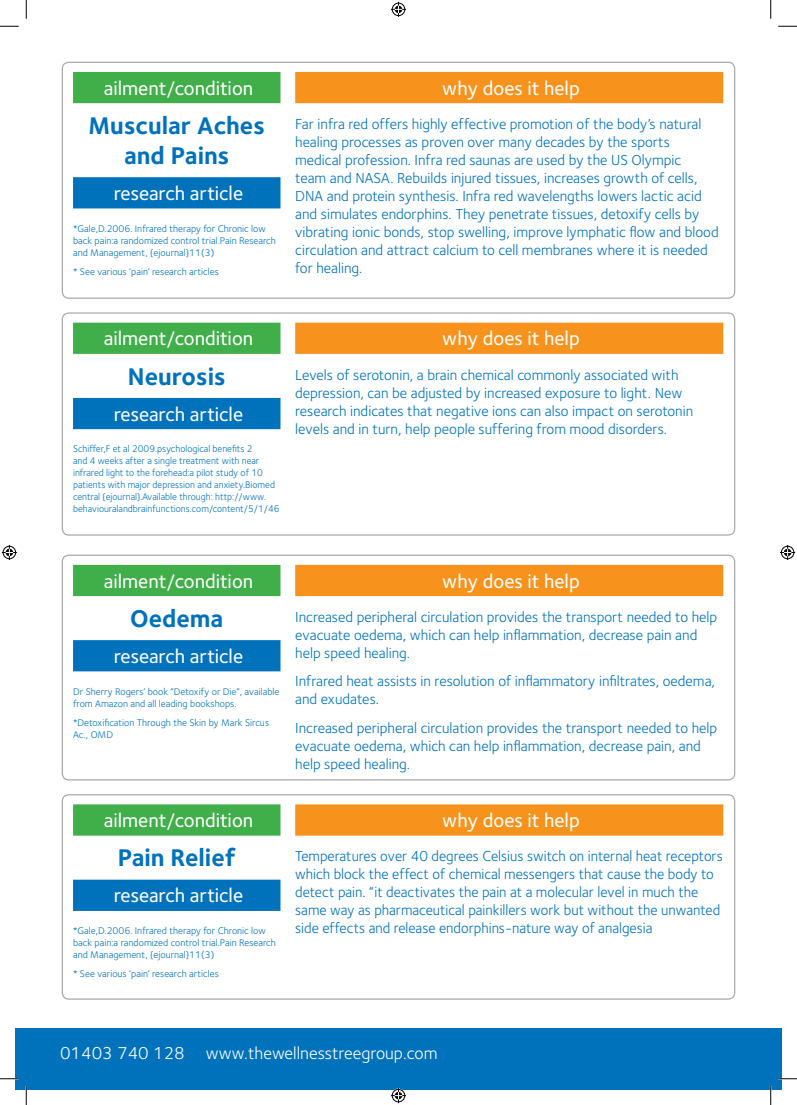
<style>
.page{position:relative;width:797px;height:1105px;background:#fff}
.page>*{position:absolute;margin:0;border:0;box-sizing:border-box;transform-origin:0 0}
.t1{font:700 25px/30px "Foundry Sterling";color:#0072bc;text-align:center}
.t2{font:500 20px "Foundry Sterling";color:#fff}
.t3{font:17.5px "Foundry Sterling";color:#fff}
.t4{font:15px/18px "Foundry Sterling";color:#0072bc}
.t5{font:10px/12px "Foundry Sterling";color:#0072bc}
.s1{font-size:17.75px}
</style>
<div class="page">
<div style="left:16px;top:1028px;width:754px;height:61px;background:#0072bc"></div>
<div style="left:770px;top:1028px;width:11px;height:61px;background:#0072bc"></div>
<div style="left:73px;top:72px;width:207px;height:31px;background:#40ae49"></div>
<div style="left:73px;top:177px;width:207px;height:31px;background:#0072bc"></div>
<div style="left:295px;top:72px;width:428px;height:31px;background:#f7931d"></div>
<div style="left:62px;top:62px;width:673px;height:237px;border:1px solid #a8a9ad;border-radius:6px"></div>
<div style="left:73px;top:323px;width:207px;height:31px;background:#40ae49"></div>
<div style="left:73px;top:398px;width:207px;height:31px;background:#0072bc"></div>
<div style="left:295px;top:323px;width:428px;height:31px;background:#f7931d"></div>
<div style="left:62px;top:312px;width:673px;height:224px;border:1px solid #a8a9ad;border-radius:6px"></div>
<div style="left:73px;top:565px;width:207px;height:31px;background:#40ae49"></div>
<div style="left:73px;top:640px;width:207px;height:31px;background:#0072bc"></div>
<div style="left:295px;top:565px;width:428px;height:31px;background:#f7931d"></div>
<div style="left:62px;top:555px;width:673px;height:225px;border:1px solid #a8a9ad;border-radius:6px"></div>
<div style="left:73px;top:804px;width:207px;height:32px;background:#40ae49"></div>
<div style="left:73px;top:880px;width:207px;height:31px;background:#0072bc"></div>
<div style="left:295px;top:804px;width:428px;height:32px;background:#f7931d"></div>
<div style="left:62px;top:794px;width:673px;height:206px;border:1px solid #a8a9ad;border-radius:6px"></div>
<svg style="left:0;top:25px;width:19px;height:2px"></svg>
<svg style="left:778px;top:25px;width:19px;height:2px"></svg>
<svg style="left:0;top:1078px;width:19px;height:1px"></svg>
<svg style="left:778px;top:1078px;width:19px;height:1px"></svg>
<svg style="left:25px;top:0;width:2px;height:19px"></svg>
<svg style="left:25px;top:1086px;width:2px;height:19px"></svg>
<svg style="left:770px;top:0;width:1px;height:19px"></svg>
<svg style="left:770px;top:1086px;width:1px;height:19px"></svg>
<svg style="left:391px;top:2px;width:15px;height:15px"></svg>
<svg style="left:391px;top:1088px;width:15px;height:15px"></svg>
<svg style="left:2px;top:545px;width:15px;height:15px"></svg>
<svg style="left:780px;top:545px;width:15px;height:15px"></svg>
<h2 class="t2" style="left:104px;top:76px;width:151px">ailment/condition</h2>
<h1 class="t1" style="left:89px;top:110px;width:178px">Muscular Aches and Pains</h1>
<h2 class="t2" style="left:114px;top:182px;width:131px">research article</h2>
<p class="t5" style="left:73px;top:222px;width:204px">*Gale,D.2006. Infrared therapy for Chronic low back pain:a randomized control trial.Pain Research and Management, {ejournal}11(3)</p>
<p class="t5" style="left:73px;top:265px;width:147px">* See various ‘pain’ research articles</p>
<h2 class="t2" style="left:442px;top:76px;width:139px">why does it help</h2>
<p class="t4" style="left:295px;top:115px;width:425px">Far infra red offers highly effective promotion of the body’s natural healing processes as proven over many decades by the sports medical profession. Infra red saunas are used by the US Olympic<br>team and NASA. Rebuilds injured tissues, increases growth of cells, DNA and protein synthesis. Infra red wavelengths lowers lactic acid and simulates endorphins. They penetrate tissues, detoxify cells by vibrating ionic bonds, stop swelling, improve lymphatic flow and blood circulation and attract calcium to cell membranes where it is needed for healing.</p>
<h2 class="t2" style="left:104px;top:327px;width:151px">ailment/condition</h2>
<h1 class="t1" style="left:128px;top:361px;width:99px">Neurosis</h1>
<h2 class="t2" style="left:114px;top:402px;width:131px">research article</h2>
<p class="t5" style="left:73px;top:443px;width:208px">Schiffer,F et al 2009.psychological benefits 2<br>and 4 weeks after a single treatment with near infrared light to the forehead:a pilot study of 10 patients with major depression and anxiety.Biomed central {ejournal}.Available through: http://www. behaviouralandbrainfunctions.com/content/5/1/46</p>
<h2 class="t2" style="left:442px;top:327px;width:139px">why does it help</h2>
<p class="t4" style="left:295px;top:365px;width:399px">Levels of serotonin, a brain chemical commonly associated with depression, can be adjusted by increased exposure to light. New research indicates that negative ions can also impact on serotonin levels and in turn, help people suffering from mood disorders.</p>
<h2 class="t2" style="left:104px;top:569px;width:151px">ailment/condition</h2>
<h1 class="t1" style="left:130px;top:603px;width:95px">Oedema</h1>
<h2 class="t2" style="left:114px;top:644px;width:131px">research article</h2>
<p class="t5" style="left:73px;top:685px;width:208px">Dr Sherry Rogers’ book “Detoxify or Die”, available from Amazon and all leading bookshops.</p>
<p class="t5" style="left:73px;top:716px;width:198px">*Detoxification Through the Skin by Mark Sircus<br>Ac., OMD</p>
<h2 class="t2" style="left:104px;top:809px;width:151px">ailment/condition</h2>
<h1 class="t1" style="left:118px;top:842px;width:120px">Pain Relief</h1>
<h2 class="t2" style="left:114px;top:884px;width:131px">research article</h2>
<p class="t5" style="left:73px;top:925px;width:204px">*Gale,D.2006. Infrared therapy for Chronic low back pain:a randomized control trial.Pain Research and Management, {ejournal}11(3)</p>
<p class="t5" style="left:73px;top:968px;width:147px">* See various ‘pain’ research articles</p>
<h2 class="t2" style="left:442px;top:569px;width:139px">why does it help</h2>
<p class="t4" style="left:295px;top:608px;width:423px">Increased peripheral circulation provides the transport needed to help evacuate oedema, which can help inflammation, decrease pain and help speed healing.</p>
<p class="t4" style="left:295px;top:672px;width:421px">Infrared heat assists in resolution of inflammatory infiltrates, oedema, and exudates.</p>
<p class="t4" style="left:295px;top:719px;width:423px">Increased peripheral circulation provides the transport needed to help evacuate oedema, which can help inflammation, decrease pain, and help speed healing.</p>
<h2 class="t2" style="left:442px;top:809px;width:139px">why does it help</h2>
<p class="t4" style="left:295px;top:847px;width:429px">Temperatures over 40 degrees Celsius switch on internal heat receptors which block the effect of chemical messengers that cause the body to detect pain. “it deactivates the pain at a molecular level in much the same way as pharmaceutical painkillers work but without the unwanted side effects and release endorphins-nature way of analgesia</p>
<p class="t3" style="left:60px;top:1043px;width:379px"><span class="s1">01403 740 128</span> www.thewellnesstreegroup.com</p>
</div>
